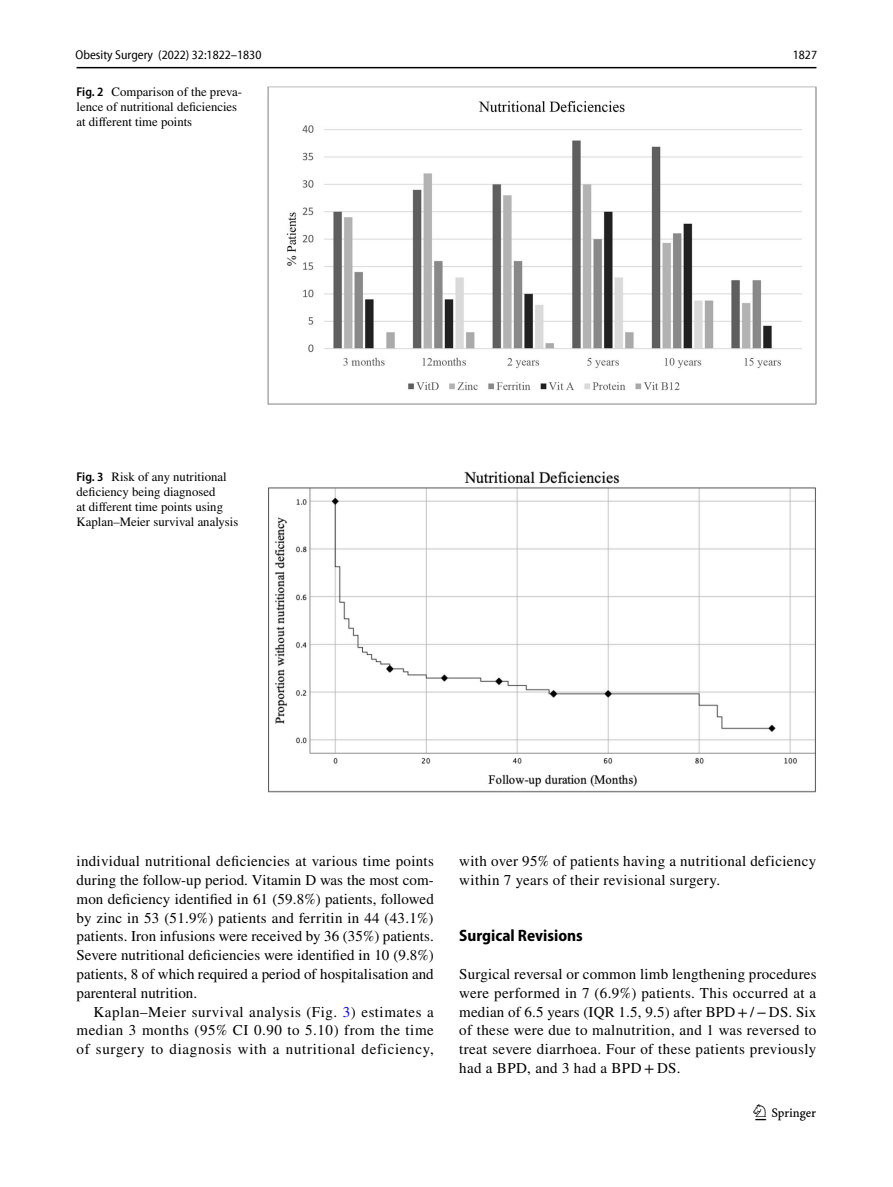
<style>
.page{position:relative;width:893px;height:1187px;background:#fff}
.page>*{position:absolute;margin:0;border:0;box-sizing:border-box;transform-origin:0 0}
.t1{font:22.5px "Springnew Regular 3";color:#000}
.t2{font:700 semi-condensed 16.5px "Myriad Pro";color:#000}
.t3{font:15px/18.8px "STIX";letter-spacing:.025em;color:#000;text-align:justify}
.t4{font:12.75px/15px "STIX";color:#000}
.t5{font:semi-condensed 12.75px "Myriad Pro Unic";color:#000}
.s1{font-family:"Myriad Pro";font-weight:600;font-stretch:semi-condensed}
.s2{color:#00f}
</style>
<div class="page">
<hr style="left:77px;top:67px;width:739px;height:1px;background:#000">
<img style="left:268px;top:87px;width:548px;height:317px">
<img style="left:268px;top:472px;width:548px;height:320px">
<p class="t5" style="left:76px;top:50px;width:187px">Obesity Surgery (2022) 32:1822–1830</p>
<p class="t5" style="left:793px;top:50px;width:26px">1827</p>
<p class="t4" style="left:77px;top:85px;width:167px"><span class="s1">Fig. 2</span> Comparison of the preva&shy;lence of nutritional deficiencies at different time points</p>
<p class="t4" style="left:77px;top:470px;width:163px"><span class="s1">Fig. 3</span> Risk of any nutritional deficiency being diagnosed<br>at different time points using<br>Kaplan–Meier survival analysis</p>
<p class="t3" style="left:77px;top:853px;width:359px">individual nutritional deficiencies at various time points during the follow-up period. Vitamin D was the most com&shy;mon deficiency identified in 61 (59.8%) patients, followed by zinc in 53 (51.9%) patients and ferritin in 44 (43.1%) patients. Iron infusions were received by 36 (35%) patients.<br>Severe nutritional deficiencies were identified in 10 (9.8%) patients, 8 of which required a period of hospitalisation and parenteral nutrition.</p>
<p class="t3" style="left:77px;top:1003px;width:359px;text-indent:17px">Kaplan–Meier survival analysis (Fig. <span class="s2">3</span>) estimates a median 3 months (95% CI 0.90 to 5.10) from the time of surgery to diagnosis with a nutritional deficiency,</p>
<p class="t3" style="left:459px;top:853px;width:358px">with over 95% of patients having a nutritional deficiency within 7 years of their revisional surgery.</p>
<p class="t2" style="left:459px;top:926px;width:125px">Surgical Revisions</p>
<p class="t3" style="left:459px;top:965px;width:359px">Surgical reversal or common limb lengthening procedures were performed in 7 (6.9%) patients. This occurred at a median of 6.5 years (IQR 1.5, 9.5) after BPD +/− DS. Six of these were due to malnutrition, and 1 was reversed to treat severe diarrhoea. Four of these patients previously had a BPD, and 3 had a BPD + DS.</p>
<h1 class="t1" style="left:755px;top:1104px;width:62px">1 3</h1>
</div>
